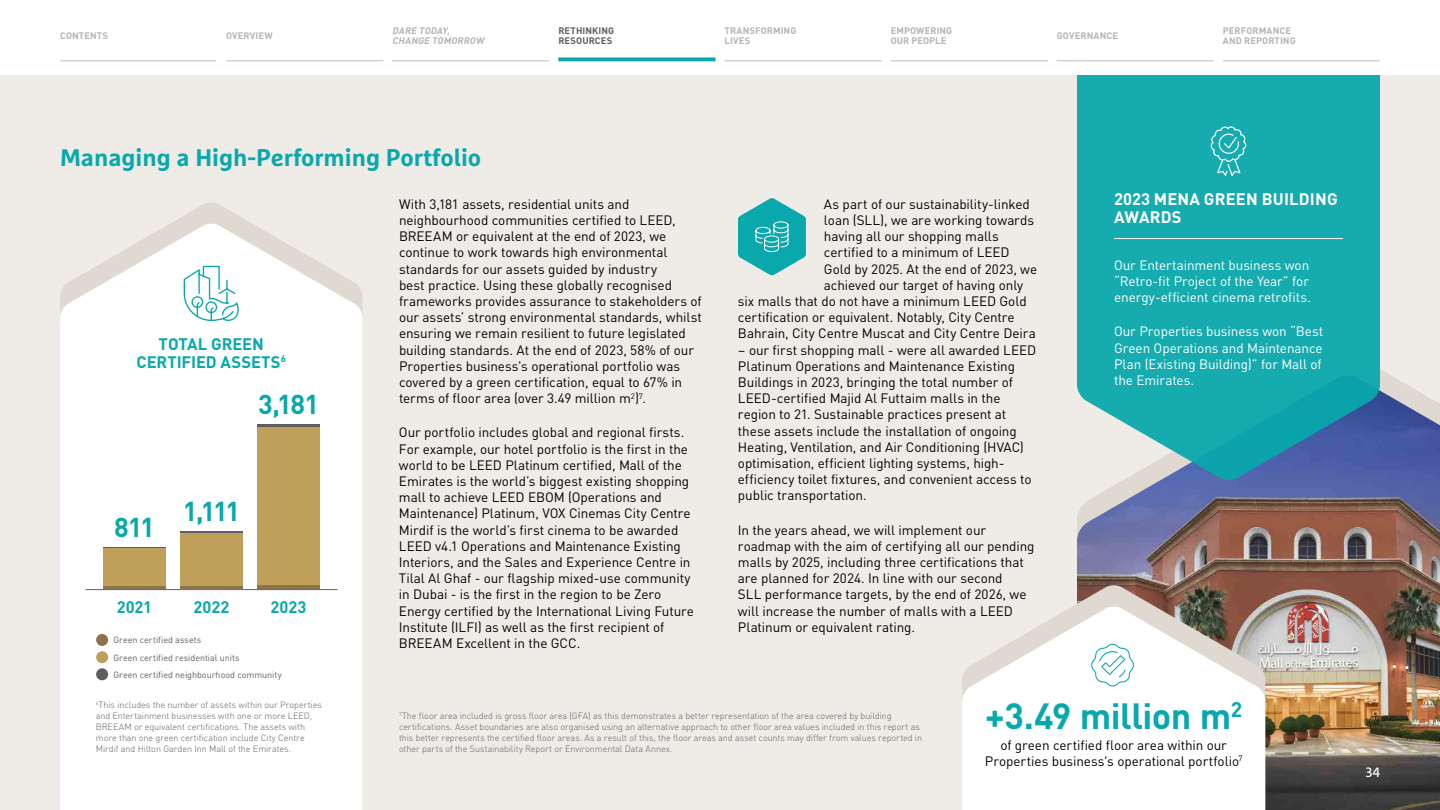
<style>
.page{position:relative;width:1440px;height:810px;background:#fff}
.page>*{position:absolute;margin:0;border:0;box-sizing:border-box;transform-origin:0 0}
.t1{font:700 36px "DIN Pro";letter-spacing:-.015em;color:#08a8ac}
.t2{font:700 27px "DIN Pro";letter-spacing:-.07em;color:#08a8ac}
.t3{font:700 24px "Marselis Pro";color:#08a8ac}
.t4{font:700 16.5px/18px "DIN Pro";color:#08a8ac;text-align:center}
.t5{font:700 16.5px/18px "DIN Pro";letter-spacing:.01em;color:#fff}
.t6{font:13.5px/16.2px "DIN Pro";letter-spacing:-.005em;color:#000}
.t7{font:13.5px/16.2px "DIN Pro";letter-spacing:-.01em;color:#fff}
.t8{font:13.5px "Marselis Pro";color:#fff}
.t9{font:700 9.38px/10.5px "DIN Pro";letter-spacing:.01em;color:#b6b5b5}
.t10{font:italic 700 9.38px/10.5px "DIN Pro";color:#b6b5b5}
.t11{font:700 9.38px/10.5px "DIN Pro";letter-spacing:.01em;color:#5f5e5e}
.t12{font:300 9px/10.8px "DIN Pro";letter-spacing:-.005em;color:#5f5e5e}
.t13{font:9px/17.2px "DIN Pro";letter-spacing:-.005em;color:#5f5e5e}
</style>
<div class="page">
<div style="left:0;top:75px;width:1440px;height:735px;background:#efece8"></div>
<img style="left:1077px;top:376px;width:363px;height:434px">
<svg style="left:1074px;top:585px;width:191px;height:21px;background:#907365"></svg>
<svg style="left:1077px;top:75px;width:303px;height:406px;background:#22a9b0"></svg>
<svg style="left:1210px;top:126px;width:37px;height:52px;background:#3bb9bb"></svg>
<hr style="left:1114px;top:238px;width:229px;height:1px;background:#fff">
<svg style="left:738px;top:198px;width:68px;height:77px"></svg>
<svg style="left:172px;top:202px;width:79px;height:21px;fill:#dfd9d1"></svg>
<svg style="left:60px;top:223px;width:302px;height:587px;background:#fdfcfc"></svg>
<svg style="left:183px;top:265px;width:60px;height:58px;background:#d8f1f2"></svg>
<hr style="left:86px;top:589px;width:252px;height:1px;background:#5f5e5e">
<hr style="left:60px;top:60px;width:156px;height:1px;background:#c3c0b7">
<hr style="left:226px;top:60px;width:157px;height:1px;background:#c3c0b7">
<hr style="left:392px;top:60px;width:157px;height:1px;background:#c3c0b7">
<hr style="left:558px;top:60px;width:158px;height:1px;background:#c3c0b7">
<hr style="left:724px;top:60px;width:158px;height:1px;background:#c3c0b7">
<hr style="left:891px;top:60px;width:157px;height:1px;background:#c3c0b7">
<hr style="left:1057px;top:60px;width:157px;height:1px;background:#c3c0b7">
<hr style="left:1223px;top:60px;width:157px;height:1px;background:#c3c0b7">
<svg style="left:558px;top:57px;width:157px;height:4px"></svg>
<svg style="left:962px;top:606px;width:303px;height:204px;background:#f3f2f0"></svg>
<svg style="left:1091px;top:644px;width:43px;height:43px;background:#def3f4"></svg>
<div style="left:96px;top:634px;width:12px;height:12px;background:#8d734a;border-radius:50%"></div>
<div style="left:96px;top:651px;width:12px;height:12px;background:#bea05a;border-radius:50%"></div>
<div style="left:96px;top:668px;width:12px;height:12px;background:#5f5e5e;border-radius:50%"></div>
<div style="left:103px;top:548px;width:63px;height:39px;background:#bea05a"></div>
<hr style="left:103px;top:587px;width:63px;height:2px;background:#8d734a">
<hr style="left:103px;top:547px;width:63px;height:1px;background:#5f5e5e">
<div style="left:180px;top:533px;width:63px;height:53px;background:#bea05a"></div>
<hr style="left:180px;top:586px;width:63px;height:3px;background:#8d734a">
<hr style="left:180px;top:531px;width:63px;height:2px;background:#5f5e5e">
<div style="left:257px;top:427px;width:63px;height:159px;background:#bea05a"></div>
<hr style="left:257px;top:586px;width:63px;height:3px;background:#8d734a">
<hr style="left:257px;top:425px;width:63px;height:2px;background:#5f5e5e">
<p class="t9" style="left:60px;top:30px;width:49px">CONTENTS</p>
<p class="t9" style="left:226px;top:30px;width:48px">OVERVIEW</p>
<p class="t9" style="left:725px;top:25px;width:73px">TRANSFORMING<br>LIVES</p>
<p class="t10" style="left:392px;top:25px;width:96px">DARE TODAY,<br>CHANGE TOMORROW</p>
<p class="t11" style="left:558px;top:25px;width:57px">RETHINKING<br>RESOURCES</p>
<p class="t9" style="left:1057px;top:30px;width:63px">GOVERNANCE</p>
<p class="t9" style="left:1223px;top:25px;width:74px">PERFORMANCE<br>AND REPORTING</p>
<p class="t9" style="left:891px;top:25px;width:63px">EMPOWERING<br>OUR PEOPLE</p>
<h3 class="t3" style="left:60px;top:143px;width:423px">Managing a High-Performing Portfolio</h3>
<p class="t4" style="left:137px;top:334px;width:151px">TOTAL GREEN<br>CERTIFIED ASSETS<sup>6</sup></p>
<h2 class="t2" style="left:114px;top:506px;width:42px">811</h2>
<p class="t4" style="left:117px;top:597px;width:37px">2021</p>
<h2 class="t2" style="left:258px;top:383px;width:63px">3,181</h2>
<h2 class="t2" style="left:183px;top:490px;width:59px">1,111</h2>
<p class="t4" style="left:194px;top:597px;width:37px">2022</p>
<p class="t4" style="left:271px;top:597px;width:37px">2023</p>
<p class="t13" style="left:113px;top:631px;width:170px">Green certified assets<br>Green certified residential units<br>Green certified neighbourhood community</p>
<p class="t6" style="left:399px;top:195px;width:304px">With 3,181 assets, residential units and neighbourhood communities certified to LEED, BREEAM or equivalent at the end of 2023, we continue to work towards high environmental standards for our assets guided by industry<br>best practice. Using these globally recognised frameworks provides assurance to stakeholders of our assets’ strong environmental standards, whilst ensuring we remain resilient to future legislated building standards. At the end of 2023, 58% of our Properties business's operational portfolio was covered by a green certification, equal to 67% in terms of floor area (over 3.49 million m<sup>2</sup>)<sup>7</sup>.</p>
<p class="t6" style="left:399px;top:423px;width:297px">Our portfolio includes global and regional firsts.<br>For example, our hotel portfolio is the first in the world to be LEED Platinum certified, Mall of the Emirates is the world’s biggest existing shopping mall to achieve LEED EBOM (Operations and Maintenance) Platinum, VOX Cinemas City Centre Mirdif is the world’s first cinema to be awarded LEED v4.1 Operations and Maintenance Existing Interiors, and the Sales and Experience Centre in Tilal Al Ghaf - our flagship mixed-use community in Dubai - is the first in the region to be Zero Energy certified by the International Living Future Institute (ILFI) as well as the first recipient of BREEAM Excellent in the GCC.</p>
<p class="t6" style="left:824px;top:195px;width:208px">As part of our sustainability-linked</p>
<p class="t6" style="left:824px;top:211px;width:212px">loan (SLL), we are working towards</p>
<p class="t6" style="left:824px;top:227px;width:177px">having all our shopping malls</p>
<p class="t6" style="left:824px;top:243px;width:187px">certified to a minimum of LEED</p>
<p class="t6" style="left:824px;top:260px;width:215px">Gold by 2025. At the end of 2023, we</p>
<p class="t6" style="left:824px;top:276px;width:201px">achieved our target of having only</p>
<p class="t6" style="left:738px;top:292px;width:290px">six malls that do not have a minimum LEED Gold</p>
<p class="t6" style="left:738px;top:308px;width:278px">certification or equivalent. Notably, City Centre</p>
<p class="t6" style="left:738px;top:324px;width:299px">Bahrain, City Centre Muscat and City Centre Deira</p>
<p class="t6" style="left:738px;top:341px;width:300px">– our first shopping mall - were all awarded LEED Platinum Operations and Maintenance Existing Buildings in 2023, bringing the total number of LEED-certified Majid Al Futtaim malls in the region to 21. Sustainable practices present at these assets include the installation of ongoing Heating, Ventilation, and Air Conditioning (HVAC) optimisation, efficient lighting systems, high&shy;efficiency toilet fixtures, and convenient access to public transportation.</p>
<p class="t6" style="left:738px;top:521px;width:298px">In the years ahead, we will implement our roadmap with the aim of certifying all our pending malls by 2025, including three certifications that are planned for 2024. In line with our second<br>SLL performance targets, by the end of 2026, we will increase the number of malls with a LEED Platinum or equivalent rating.</p>
<p class="t5" style="left:1114px;top:189px;width:225px">2023 MENA GREEN BUILDING<br>AWARDS</p>
<p class="t7" style="left:1114px;top:256px;width:198px">Our Entertainment business won “Retro-fit Project of the Year” for energy-efficient cinema retrofits.</p>
<p class="t7" style="left:1114px;top:322px;width:211px;text-align:justify">Our Properties business won “Best Green Operations and Maintenance Plan (Existing Building)” for Mall of the Emirates.</p>
<p class="t12" style="left:96px;top:699px;width:228px"><sup>6</sup>This includes the number of assets within our Properties and Entertainment businesses with one or more LEED, BREEAM or equivalent certifications. The assets with more than one green certification include City Centre Mirdif and Hilton Garden Inn Mall of the Emirates.</p>
<p class="t12" style="left:399px;top:710px;width:525px"><sup>7</sup>The floor area included is gross floor area (GFA) as this demonstrates a better representation of the area covered by building certifications. Asset boundaries are also organised using an alternative approach to other floor area values included in this report as this better represents the certified floor areas. As a result of this, the floor areas and asset counts may differ from values reported in other parts of the Sustainability Report or Environmental Data Annex.</p>
<h1 class="t1" style="left:985px;top:688px;width:258px">+3.49 million m<sup>2</sup></h1>
<p class="t6" style="left:985px;top:736px;width:259px;text-align:center">of green certified floor area within our<br>Properties business's operational portfolio<sup>7</sup></p>
<p class="t8" style="left:1366px;top:764px;width:16px">34</p>
</div>
